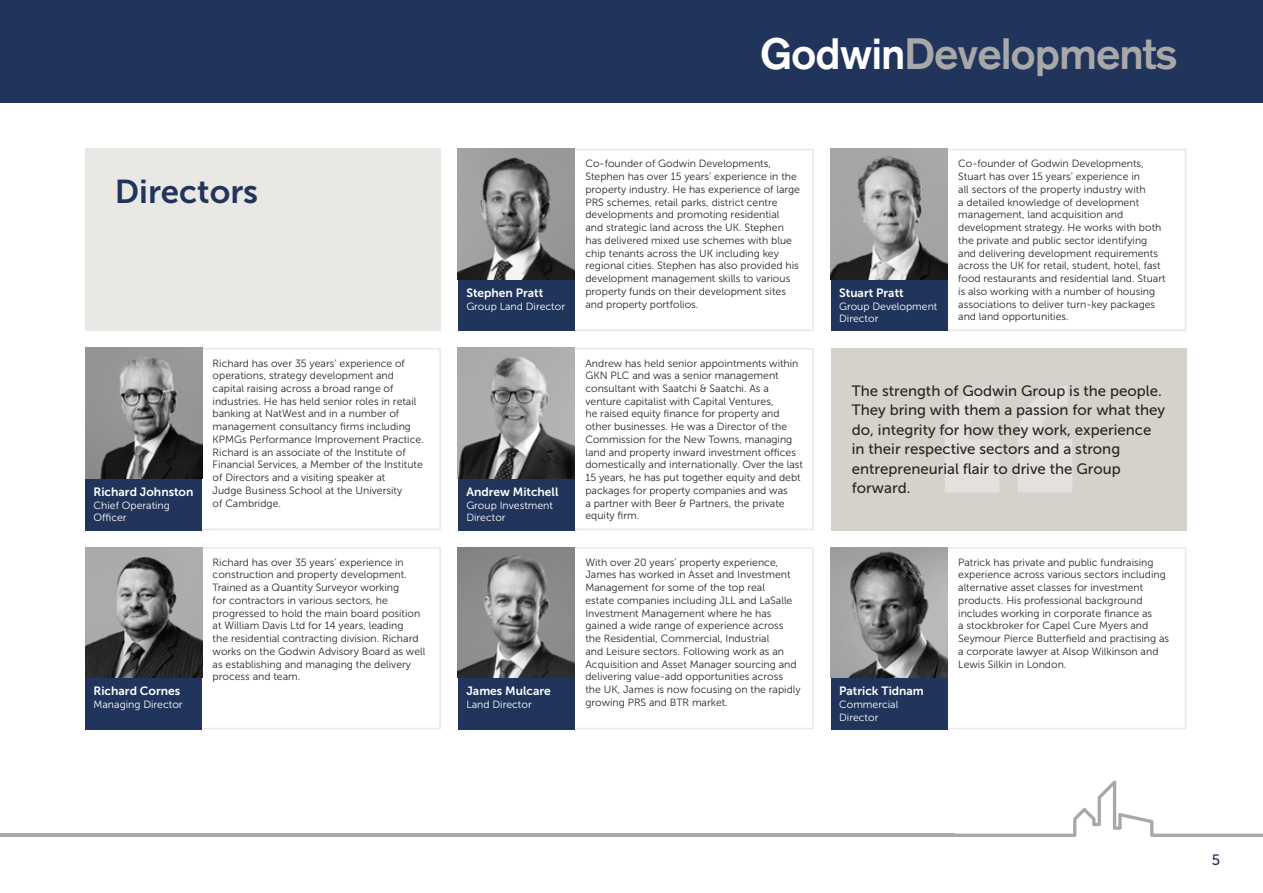
<style>
.page{position:relative;width:1263px;height:893px;background:#fff}
.page>*{position:absolute;margin:0;border:0;box-sizing:border-box;transform-origin:0 0}
.t1{font:500 43.5px "Akzidenz Grotesk BE";letter-spacing:-.025em;color:#a9a8a8}
.t2{font:33px "Museo Sans 700";color:#21355c}
.t3{font:15px/19.5px "Museo Sans 500";color:#282827}
.t4{font:15px "Museo Sans 500";color:#21355c}
.t5{font:12px "Museo Sans 700";color:#fff}
.t6{font:10.5px/12.8px "Museo Sans 300";color:#282827}
.t7{font:10.5px/12.8px "Museo Sans 300";color:#fff}
.s1{color:#fff}
</style>
<div class="page">
<div style="left:85px;top:547px;width:356px;height:182px;border:2px solid #eae8e4"></div>
<div style="left:85px;top:547px;width:117px;height:182px;background:#21355c"></div>
<img style="left:85px;top:547px;width:117px;height:131px">
<div style="left:831px;top:149px;width:355px;height:182px;border:2px solid #eae8e4"></div>
<div style="left:831px;top:149px;width:117px;height:182px;background:#21355c"></div>
<img style="left:831px;top:149px;width:117px;height:130px">
<div style="left:458px;top:149px;width:356px;height:182px;border:2px solid #eae8e4"></div>
<div style="left:458px;top:149px;width:117px;height:182px;background:#21355c"></div>
<img style="left:458px;top:149px;width:117px;height:130px">
<div style="left:85px;top:348px;width:356px;height:182px;border:2px solid #eae8e4"></div>
<div style="left:85px;top:348px;width:117px;height:182px;background:#21355c"></div>
<img style="left:85px;top:348px;width:117px;height:130px">
<div style="left:458px;top:348px;width:356px;height:182px;border:2px solid #eae8e4"></div>
<div style="left:458px;top:348px;width:117px;height:182px;background:#21355c"></div>
<img style="left:458px;top:348px;width:117px;height:130px">
<div style="left:831px;top:547px;width:355px;height:182px;border:2px solid #eae8e4"></div>
<div style="left:831px;top:547px;width:117px;height:182px;background:#21355c"></div>
<img style="left:831px;top:547px;width:117px;height:131px">
<div style="left:458px;top:547px;width:356px;height:182px;border:2px solid #eae8e4"></div>
<div style="left:458px;top:547px;width:117px;height:182px;background:#21355c"></div>
<img style="left:458px;top:547px;width:117px;height:131px">
<div style="left:831px;top:348px;width:355px;height:182px;background:#d6d1ca"></div>
<svg style="left:1018px;top:386px;width:54px;height:106px"></svg>
<svg style="left:945px;top:386px;width:54px;height:106px"></svg>
<div style="left:85px;top:149px;width:356px;height:182px;background:#eae8e4"></div>
<div style="left:0;top:0;width:1263px;height:103px;background:#21355c"></div>
<svg style="left:0;top:833px;width:13px;height:1px"></svg>
<svg style="left:951px;top:780px;width:312px;height:57px"></svg>
<hr style="left:0;top:834px;width:955px;height:3px;background:#a9a8a8">
<h1 class="t1" style="left:760px;top:27px;width:420px"><span class="s1">Godwin</span>Developments</h1>
<h2 class="t2" style="left:115px;top:174px;width:145px">Directors</h2>
<p class="t5" style="left:466px;top:286px;width:78px">Stephen Pratt</p>
<p class="t7" style="left:466px;top:300px;width:100px">Group Land Director</p>
<p class="t6" style="left:585px;top:157px;width:216px">Co-founder of Godwin Developments, Stephen has over 15 years’ experience in the property industry. He has experience of large PRS schemes, retail parks, district centre developments and promoting residential<br>and strategic land across the UK. Stephen has delivered mixed use schemes with blue chip tenants across the UK including key regional cities. Stephen has also provided his development management skills to various property funds on their development sites and property portfolios.</p>
<p class="t5" style="left:839px;top:286px;width:66px">Stuart Pratt</p>
<p class="t7" style="left:839px;top:300px;width:100px">Group Development<br>Director</p>
<p class="t6" style="left:958px;top:157px;width:209px">Co-founder of Godwin Developments, Stuart has over 15 years’ experience in<br>all sectors of the property industry with<br>a detailed knowledge of development management, land acquisition and development strategy. He works with both the private and public sector identifying and delivering development requirements across the UK for retail, student, hotel, fast food restaurants and residential land. Stuart is also working with a number of housing associations to deliver turn-key packages and land opportunities.</p>
<p class="t5" style="left:94px;top:485px;width:101px">Richard Johnston</p>
<p class="t7" style="left:94px;top:499px;width:78px">Chief Operating<br>Officer</p>
<p class="t6" style="left:213px;top:357px;width:213px">Richard has over 35 years’ experience of operations, strategy development and capital raising across a broad range of industries. He has held senior roles in retail banking at NatWest and in a number of management consultancy firms including KPMGs Performance Improvement Practice.<br>Richard is an associate of the Institute of Financial Services, a Member of the Institute of Directors and a visiting speaker at<br>Judge Business School at the University<br>of Cambridge.</p>
<p class="t5" style="left:466px;top:485px;width:94px">Andrew Mitchell</p>
<p class="t7" style="left:466px;top:499px;width:88px">Group Investment<br>Director</p>
<p class="t6" style="left:585px;top:357px;width:219px">Andrew has held senior appointments within GKN PLC and was a senior management consultant with Saatchi &amp; Saatchi. As a venture capitalist with Capital Ventures,<br>he raised equity finance for property and other businesses. He was a Director of the Commission for the New Towns, managing land and property inward investment offices domestically and internationally. Over the last 15 years, he has put together equity and debt packages for property companies and was<br>a partner with Beer &amp; Partners, the private equity firm.</p>
<h3 class="t3" style="left:852px;top:381px;width:315px">The strength of Godwin Group is the people.<br>They bring with them a passion for what they do, integrity for how they work, experience in their respective sectors and a strong entrepreneurial flair to drive the Group forward.</h3>
<p class="t5" style="left:94px;top:684px;width:88px">Richard Cornes</p>
<p class="t7" style="left:94px;top:698px;width:91px">Managing Director</p>
<p class="t6" style="left:213px;top:556px;width:214px">Richard has over 35 years’ experience in construction and property development.<br>Trained as a Quantity Surveyor working<br>for contractors in various sectors, he progressed to hold the main board position at William Davis Ltd for 14 years, leading<br>the residential contracting division. Richard works on the Godwin Advisory Board as well as establishing and managing the delivery process and team.</p>
<p class="t5" style="left:466px;top:684px;width:86px">James Mulcare</p>
<p class="t7" style="left:466px;top:698px;width:67px">Land Director</p>
<p class="t6" style="left:585px;top:556px;width:217px">With over 20 years’ property experience, James has worked in Asset and Investment Management for some of the top real<br>estate companies including JLL and LaSalle Investment Management where he has gained a wide range of experience across the Residential, Commercial, Industrial<br>and Leisure sectors. Following work as an Acquisition and Asset Manager sourcing and delivering value-add opportunities across the UK, James is now focusing on the rapidly growing PRS and BTR market.</p>
<p class="t5" style="left:839px;top:684px;width:86px">Patrick Tidnam</p>
<p class="t7" style="left:839px;top:698px;width:61px">Commercial<br>Director</p>
<p class="t6" style="left:958px;top:556px;width:212px">Patrick has private and public fundraising experience across various sectors including alternative asset classes for investment products. His professional background includes working in corporate finance as<br>a stockbroker for Capel Cure Myers and Seymour Pierce Butterfield and practising as a corporate lawyer at Alsop Wilkinson and Lewis Silkin in London.</p>
<h3 class="t4" style="left:1212px;top:852px;width:10px">5</h3>
</div>
